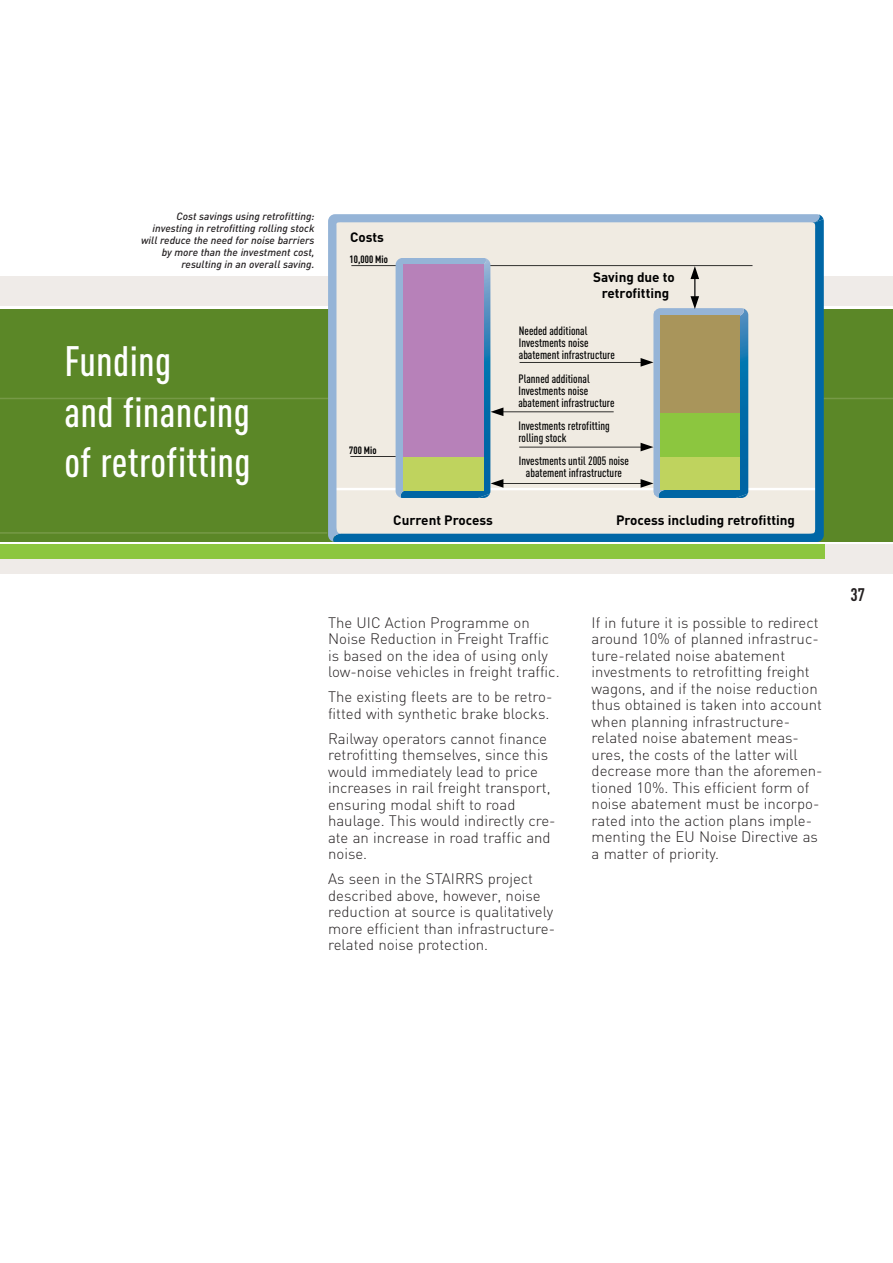
<style>
.page{position:relative;width:893px;height:1263px;background:#fff}
.page>*{position:absolute;margin:0;border:0;box-sizing:border-box;transform-origin:0 0}
.t1{font:500 42px/50.4px "DIN Cond";letter-spacing:.01em;color:#fff}
.t2{font:700 18px "DIN Cond";color:#231f20}
.t3{font:300 15px/16.5px "DIN";color:#231f20}
.t4{font:700 13.5px/16.2px "DIN";color:#000;text-align:center}
.t5{font:500 12px/12px "DIN Cond";color:#000}
.t6{font:italic 500 10.5px/12px "DIN";color:#231f20;text-align:right}
.t7{font:700 10.5px "DIN Cond";letter-spacing:.005em;color:#000}
</style>
<div class="page">
<div style="left:0;top:309px;width:893px;height:232px;background:#5b8727"></div>
<div style="left:0;top:544px;width:893px;height:30px;background:#efebe8"></div>
<div style="left:0;top:277px;width:893px;height:29px;background:#efebe8"></div>
<hr style="left:0;top:398px;width:893px;height:1px;background:#769947">
<hr style="left:0;top:532px;width:327px;height:2px;background:#769947">
<div style="left:0;top:544px;width:825px;height:14px;background:#8cc63f"></div>
<svg style="left:328px;top:214px;width:491px;height:327px;fill:#f0ebe2"></svg>
<img style="left:396px;top:258px;width:1px;height:240px">
<hr style="left:350px;top:456px;width:46px;height:1px;background:#000">
<hr style="left:494px;top:483px;width:154px;height:1px;background:#000">
<hr style="left:519px;top:447px;width:129px;height:1px;background:#000">
<hr style="left:494px;top:411px;width:120px;height:1px;background:#000">
<svg style="left:397px;top:258px;width:106px;height:240px"></svg>
<hr style="left:519px;top:362px;width:129px;height:1px;background:#000">
<svg style="left:640px;top:266px;width:108px;height:232px"></svg>
<p class="t6" style="left:141px;top:211px;width:175px">Cost savings using retrofitting: investing in retrofitting rolling stock will reduce the need for noise barriers by more than the investment cost, resulting in an overall saving.</p>
<h1 class="t1" style="left:65px;top:340px;width:188px">Funding<br>and financing of retrofitting</h1>
<p class="t4" style="left:350px;top:230px;width:35px">Costs</p>
<p class="t7" style="left:350px;top:256px;width:40px">10,000 Mio</p>
<p class="t7" style="left:349px;top:447px;width:29px">700 Mio</p>
<p class="t4" style="left:393px;top:513px;width:101px">Current Process</p>
<p class="t4" style="left:593px;top:270px;width:83px">Saving due to retrofitting</p>
<p class="t5" style="left:519px;top:326px;width:98px">Needed additional<br>Investments noise abatement infrastructure</p>
<p class="t5" style="left:518px;top:373px;width:98px">Planned additional<br>Investments noise abatement infrastructure</p>
<p class="t5" style="left:518px;top:421px;width:93px">Investments retrofitting rolling stock</p>
<p class="t5" style="left:519px;top:456px;width:112px;text-align:center">Investments until 2005 noise abatement infrastructure</p>
<p class="t4" style="left:616px;top:513px;width:181px">Process including retrofitting</p>
<p class="t3" style="left:328px;top:616px;width:233px">The UIC Action Programme on Noise Reduction in Freight Traffic is based on the idea of using only low-noise vehicles in freight traffic.</p>
<p class="t3" style="left:328px;top:690px;width:226px">The existing fleets are to be retro&shy;fitted with synthetic brake blocks.</p>
<p class="t3" style="left:328px;top:732px;width:229px">Railway operators cannot finance retrofitting themselves, since this would immediately lead to price increases in rail freight transport, ensuring modal shift to road haulage. This would indirectly cre&shy;ate an increase in road traffic and noise.</p>
<p class="t3" style="left:328px;top:872px;width:228px">As seen in the STAIRRS project described above, however, noise reduction at source is qualitatively more efficient than infrastructure&shy;related noise protection.</p>
<p class="t3" style="left:592px;top:616px;width:232px">If in future it is possible to redirect around 10% of planned infrastruc&shy;ture-related noise abatement investments to retrofitting freight wagons, and if the noise reduction thus obtained is taken into account when planning infrastructure&shy;related noise abatement meas&shy;ures, the costs of the latter will decrease more than the aforemen&shy;tioned 10%. This efficient form of noise abatement must be incorpo&shy;rated into the action plans imple&shy;menting the EU Noise Directive as a matter of priority.</p>
<p class="t2" style="left:850px;top:588px;width:16px">37</p>
</div>
